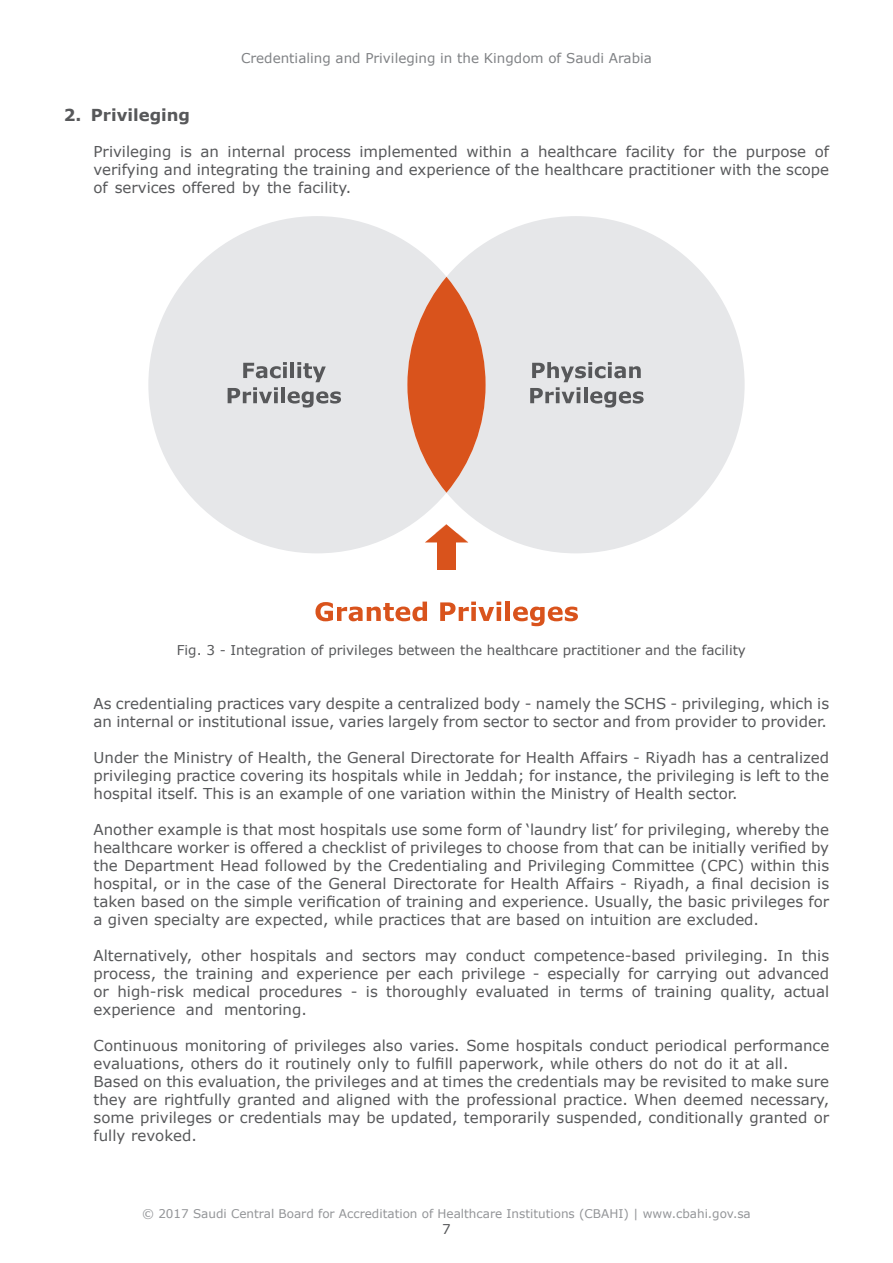
<style>
.page{position:relative;width:893px;height:1263px;background:#fff}
.page>*{position:absolute;margin:0;border:0;box-sizing:border-box;transform-origin:0 0}
.t1{font:700 16.5px "Verdana";color:#57585a}
.Indent{font:15px/18px "Verdana";color:#57585a;text-align:justify}
.Indent-2{font:13.5px "Verdana";color:#57585a}
.t2{font:13.5px "Verdana";color:#808285}
.t3{font:12px "Verdana";color:#939598}
</style>
<div class="page">
<svg style="left:148px;top:216px;width:298px;height:337px;fill:#e6e7e9"></svg>
<svg style="left:446px;top:216px;width:299px;height:337px;fill:#e6e7e9"></svg>
<div style="left:407px;top:277px;width:79px;height:216px;background:#d9531c;border-radius:50%"></div>
<svg style="left:243px;top:362px;width:44px;height:16px"></svg>
<svg style="left:283px;top:366px;width:4px;height:12px"></svg>
<hr style="left:290px;top:362px;width:4px;height:16px;background:#57585a">
<svg style="left:297px;top:362px;width:29px;height:20px"></svg>
<svg style="left:228px;top:387px;width:50px;height:16px"></svg>
<svg style="left:274px;top:392px;width:4px;height:11px"></svg>
<hr style="left:281px;top:387px;width:4px;height:16px;background:#57585a">
<svg style="left:288px;top:391px;width:53px;height:17px"></svg>
<svg style="left:315px;top:602px;width:112px;height:19px"></svg>
<svg style="left:440px;top:602px;width:61px;height:19px"></svg>
<hr style="left:497px;top:607px;width:4px;height:14px;background:#d9531c">
<div style="left:505px;top:602px;width:5px;height:19px;background:#d9531c"></div>
<svg style="left:513px;top:606px;width:65px;height:20px"></svg>
<svg style="left:530px;top:362px;width:114px;height:46px;background:#b9babc"></svg>
<div style="left:437px;top:539px;width:19px;height:31px;background:#d9531c"></div>
<svg style="left:425px;top:524px;width:43px;height:18px"></svg>
<p class="t2" style="left:241px;top:49px;width:412px">Credentialing and Privileging in the Kingdom of Saudi Arabia</p>
<p class="t1" style="left:64px;top:103px;width:128px">2. Privileging</p>
<p class="Indent" style="left:94px;top:142px;width:737px">Privileging is an internal process implemented within a healthcare facility for the purpose of verifying and integrating the training and experience of the healthcare practitioner with the scope of services offered by the facility.</p>
<p class="Indent-2" style="left:177px;top:641px;width:571px">Fig. 3 - Integration of privileges between the healthcare practitioner and the facility</p>
<p class="Indent" style="left:94px;top:695px;width:737px">As credentialing practices vary despite a centralized body - namely the SCHS - privileging, which is an internal or institutional issue, varies largely from sector to sector and from provider to provider.</p>
<p class="Indent" style="left:94px;top:749px;width:737px">Under the Ministry of Health, the General Directorate for Health Affairs - Riyadh has a centralized privileging practice covering its hospitals while in Jeddah; for instance, the privileging is left to the hospital itself. This is an example of one variation within the Ministry of Health sector.</p>
<p class="Indent" style="left:94px;top:821px;width:737px">Another example is that most hospitals use some form of ‘laundry list’ for privileging, whereby the healthcare worker is offered a checklist of privileges to choose from that can be initially verified by the Department Head followed by the Credentialing and Privileging Committee (CPC) within this hospital, or in the case of the General Directorate for Health Affairs - Riyadh, a final decision is taken based on the simple verification of training and experience. Usually, the basic privileges for a given specialty are expected, while practices that are based on intuition are excluded.</p>
<p class="Indent" style="left:94px;top:947px;width:737px">Alternatively, other hospitals and sectors may conduct competence-based privileging. In this process, the training and experience per each privilege - especially for carrying out advanced or high-risk medical procedures - is thoroughly evaluated in terms of training quality, actual experience and mentoring.</p>
<p class="Indent" style="left:94px;top:1037px;width:737px">Continuous monitoring of privileges also varies. Some hospitals conduct periodical performance evaluations, others do it routinely only to fulfill paperwork, while others do not do it at all.</p>
<p class="Indent" style="left:94px;top:1073px;width:737px">Based on this evaluation, the privileges and at times the credentials may be revisited to make sure they are rightfully granted and aligned with the professional practice. When deemed necessary, some privileges or credentials may be updated, temporarily suspended, conditionally granted or fully revoked.</p>
<p class="t3" style="left:142px;top:1205px;width:610px">© 2017 Saudi Central Board for Accreditation of Healthcare Institutions (CBAHI) | www.cbahi.gov.sa</p>
<p class="Indent-2" style="left:442px;top:1220px;width:10px">7</p>
</div>
